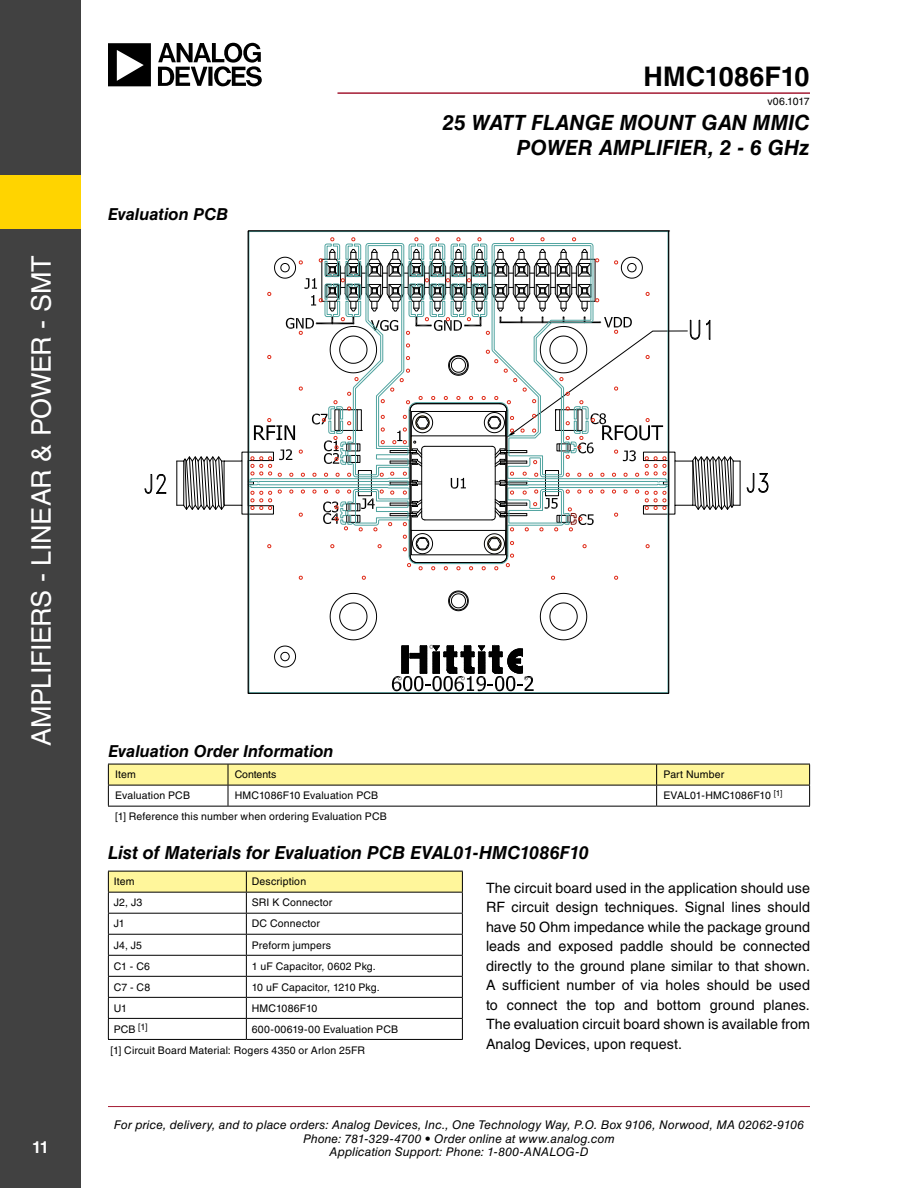
<style>
.page{position:relative;width:918px;height:1188px;background:#fff}
.page>*{position:absolute;margin:0;border:0;box-sizing:border-box;transform-origin:0 0}
.t1{font:27px "Helvetica LT Std";letter-spacing:-.015em;color:#fff}
.t2{font:700 27px "Helvetica LT Std";color:#000}
.t3{font:italic 700 21px/25.2px "Helvetica LT Std";color:#000;text-align:right}
.t4{font:italic 700 18px "Helvetica LT Std";letter-spacing:-.005em;color:#000}
.t5{font:italic 700 16.5px "Helvetica LT Std";letter-spacing:-.005em;color:#000}
.t6{font:700 16.5px "Helvetica LT Std";color:#fff}
.t7{font:14.25px/19.5px "Helvetica LT Std";letter-spacing:.005em;color:#000;text-align:justify}
.t8{font:italic 12px/13.5px "Helvetica LT Std";letter-spacing:.01em;color:#000;text-align:center}
.t9{font:10.5px "Helvetica LT Std";letter-spacing:.015em;color:#000}
</style>
<div class="page">
<div style="left:0;top:0;width:81px;height:1188px;background:#414141"></div>
<hr style="left:108px;top:1106px;width:702px;height:1px;background:#a41b33">
<hr style="left:338px;top:92px;width:472px;height:2px;background:#a41b33">
<div style="left:0;top:175px;width:81px;height:54px;background:#ffd400"></div>
<svg style="left:108px;top:43px;width:154px;height:43px"></svg>
<svg style="left:108px;top:764px;width:702px;height:42px"></svg>
<hr style="left:108px;top:806px;width:120px;height:1px;background:#000">
<hr style="left:228px;top:806px;width:429px;height:1px;background:#000">
<hr style="left:657px;top:806px;width:153px;height:1px;background:#000">
<svg style="left:108px;top:871px;width:355px;height:168px"></svg>
<hr style="left:108px;top:1039px;width:138px;height:1px;background:#000">
<hr style="left:246px;top:1039px;width:217px;height:1px;background:#000">
<svg style="left:144px;top:474px;width:23px;height:20px"></svg>
<svg style="left:176px;top:231px;width:593px;height:463px"></svg>
<h1 class="t1" style="left:26px;top:746px;width:492px;rotate:-90deg">Amplifiers - Linear &amp; Power - SMT</h1>
<p class="t6" style="left:32px;top:1138px;width:18px">11</p>
<p class="t5" style="left:108px;top:204px;width:122px">Evaluation PCB</p>
<h1 class="t2" style="left:644px;top:60px;width:168px">HMC1086F10</h1>
<p class="t9" style="left:767px;top:95px;width:44px">v06.1017</p>
<h2 class="t3" style="left:442px;top:109px;width:275px">25 WATT Flange Mount GaN</h2>
<h2 class="t3" style="left:517px;top:109px;width:294px">MMIC<br>POWER AMPLIFIER, 2 - 6 GHz</h2>
<p class="t5" style="left:108px;top:741px;width:227px">Evaluation Order Information</p>
<p class="t9" style="left:115px;top:769px;width:22px">Item</p>
<p class="t9" style="left:235px;top:769px;width:43px">Contents</p>
<p class="t9" style="left:663px;top:769px;width:62px">Part Number</p>
<p class="t9" style="left:115px;top:790px;width:76px">Evaluation PCB</p>
<p class="t9" style="left:235px;top:790px;width:145px">HMC1086F10 Evaluation PCB</p>
<p class="t9" style="left:663px;top:790px;width:121px">EVAL01-HMC1086F10 <sup>[1]</sup></p>
<p class="t9" style="left:115px;top:811px;width:273px">[1] Reference this number when ordering Evaluation PCB</p>
<p class="t4" style="left:108px;top:841px;width:482px">List of Materials for Evaluation PCB EVAL01-HMC1086F10</p>
<p class="t9" style="left:114px;top:876px;width:22px">Item</p>
<p class="t9" style="left:252px;top:876px;width:56px">Description</p>
<p class="t9" style="left:114px;top:897px;width:30px">J2, J3</p>
<p class="t9" style="left:252px;top:897px;width:7px">SRI</p>
<p class="t9" style="left:272px;top:897px;width:61px">K Connector</p>
<p class="t9" style="left:114px;top:918px;width:12px">J1</p>
<p class="t9" style="left:252px;top:918px;width:70px">DC Connector</p>
<p class="t9" style="left:114px;top:939px;width:30px">J4, J5</p>
<p class="t9" style="left:252px;top:939px;width:81px">Preform jumpers</p>
<p class="t9" style="left:114px;top:960px;width:38px">C1 - C6</p>
<p class="t9" style="left:252px;top:960px;width:126px">1 uF Capacitor, 0602 Pkg.</p>
<p class="t9" style="left:114px;top:981px;width:38px">C7 - C8</p>
<p class="t9" style="left:252px;top:981px;width:129px">10 uF Capacitor, 1210 Pkg.</p>
<p class="t9" style="left:114px;top:1002px;width:15px">U1</p>
<p class="t9" style="left:252px;top:1002px;width:67px">HMC1086F10</p>
<p class="t9" style="left:114px;top:1023px;width:35px">PCB <sup>[1]</sup></p>
<p class="t9" style="left:252px;top:1023px;width:148px">600-00619-00 Evaluation PCB</p>
<p class="t9" style="left:111px;top:1044px;width:248px">[1] Circuit Board Material: Rogers 4350 or Arlon 25FR</p>
<p class="t7" style="left:486px;top:878px;width:326px">The circuit board used in the application should use RF circuit design techniques. Signal lines should have 50 Ohm impedance while the package ground leads and exposed paddle should be connected directly to the ground plane similar to that shown.<br>A sufficient number of via holes should be used to connect the top and bottom ground planes.<br>The evaluation circuit board shown is available from Analog Devices, upon request.</p>
<p class="t8" style="left:114px;top:1118px;width:692px">For price, delivery, and to place orders: Analog Devices, Inc., One Technology Way, P.O. Box 9106, Norwood, MA 02062-9106<br>Phone: 781-329-4700 • Order online at www.analog.com<br>Application Support: Phone: 1-800-ANALOG-D</p>
</div>
